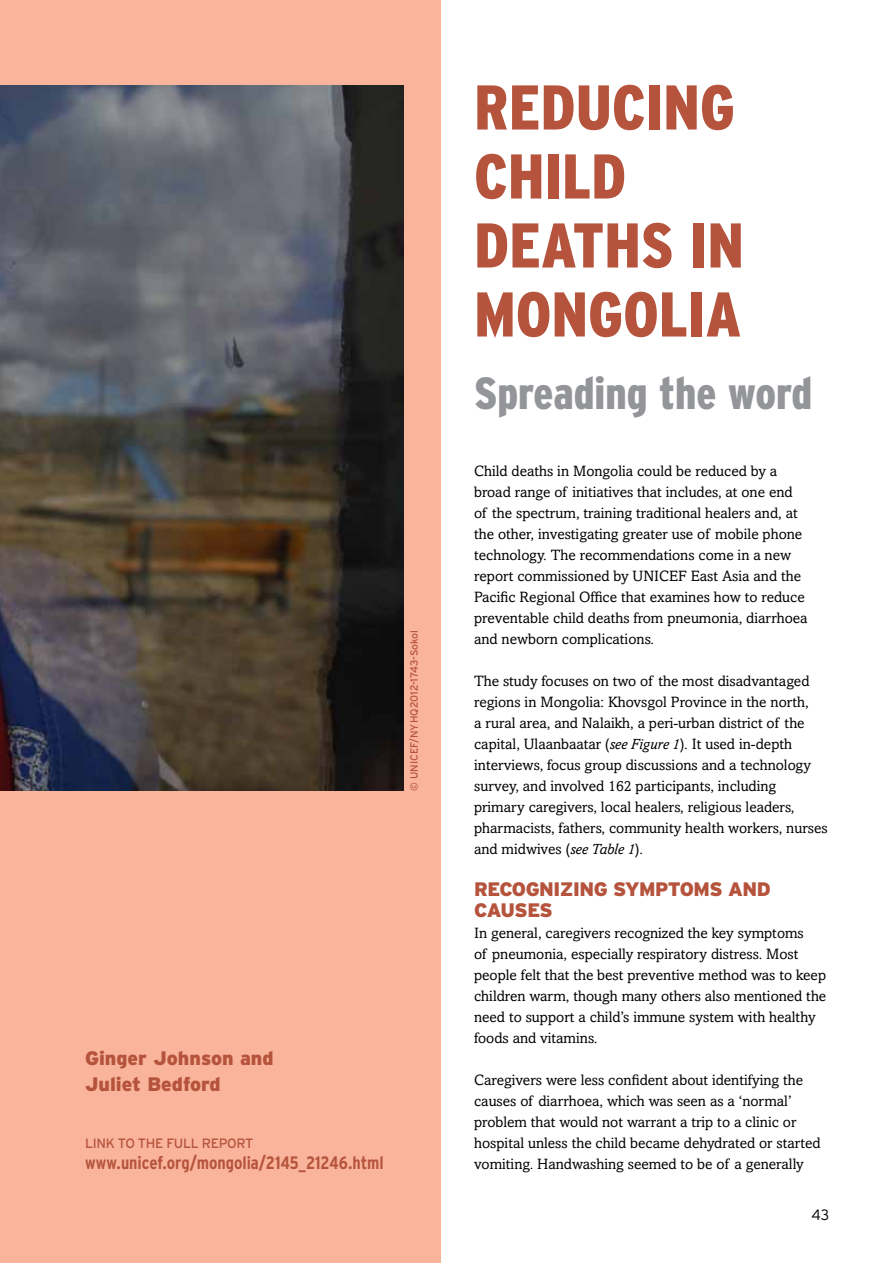
<style>
.page{position:relative;width:893px;height:1263px;background:#fff}
.page>*{position:absolute;margin:0;border:0;box-sizing:border-box;transform-origin:0 0}
.t1{font:900 condensed 63px/69px "Interstate";color:#b5533c}
.t2{font:900 condensed 45px "Interstate";color:#939598}
.t3{font:900 19.5px/25.5px "Interstate";letter-spacing:-.015em;color:#b5533c}
.t4{font:700 condensed 18px "Interstate";letter-spacing:-.005em;color:#b5533c}
.t5{font:15px/21px "Amasis";color:#000}
.t6{font:300 15px "Interstate";color:#000}
.t7{font:13.5px "Interstate";letter-spacing:-.025em;color:#b5533c}
.t8{font:10.5px "Interstate";color:#b5533c}
.s1{font-style:italic}
</style>
<div class="page">
<div style="left:0;top:0;width:440px;height:1263px;background:#f9b49b"></div>
<img style="left:0;top:85px;width:404px;height:706px">
<p class="t8" style="left:408px;top:791px;width:162px;rotate:-90deg">© UNI CEF/NYH Q2012-1743-SOKOL</p>
<h3 class="t3" style="left:85px;top:1045px;width:190px">GINGER JOHNSON AND<br>JULIET BEDFORD</h3>
<p class="t7" style="left:85px;top:1136px;width:170px">LINK TO THE FULL REPORT</p>
<p class="t4" style="left:85px;top:1153px;width:300px">www.unicef.org/mongolia/2145_21246.html</p>
<h1 class="t1" style="left:474px;top:73px;width:67px">REDUCIN</h1>
<h1 class="t1" style="left:700px;top:73px;width:37px">G</h1>
<h1 class="t1" style="left:474px;top:142px;width:148px">CHILD<br>DEATHS</h1>
<h1 class="t1" style="left:474px;top:211px;width:241px;text-align:right">IN<br>MONGOLIA</h1>
<h2 class="t2" style="left:474px;top:368px;width:340px">SPREADING THE WORD</h2>
<p class="t5" style="left:474px;top:460px;width:335px">Child deaths in Mongolia could be reduced by a broad range of initiatives that includes, at one end of the spectrum, training traditional healers and, at the other, investigating greater use of mobile phone technology. The recommendations come in a new report commissioned by UNICEF East Asia and the Pacific Regional Office that examines how to reduce preventable child deaths from pneumonia, diarrhoea and newborn complications.</p>
<p class="t5" style="left:474px;top:670px;width:355px">The study focuses on two of the most disadvantaged regions in Mongolia: Khovsgol Province in the north,<br>a rural area, and Nalaikh, a peri-urban district of the capital, Ulaanbaatar (<span class="s1">see Figure 1</span>). It used in-depth interviews, focus group discussions and a technology survey, and involved 162 participants, including primary caregivers, local healers, religious leaders, pharmacists, fathers, community health workers, nurses and midwives (<span class="s1">see Table 1</span>).</p>
<h3 class="t3" style="left:474px;top:878px;width:295px;line-height:21px">RECOGNIZING SYMPTOMS AND<br>CAUSES</h3>
<p class="t5" style="left:474px;top:922px;width:354px">In general, caregivers recognized the key symptoms<br>of pneumonia, especially respiratory distress. Most people felt that the best preventive method was to keep children warm, though many others also mentioned the need to support a child’s immune system with healthy foods and vitamins.</p>
<p class="t5" style="left:474px;top:1069px;width:348px">Caregivers were less confident about identifying the causes of diarrhoea, which was seen as a ‘normal’ problem that would not warrant a trip to a clinic or hospital unless the child became dehydrated or started vomiting. Handwashing seemed to be of a generally</p>
<p class="t6" style="left:811px;top:1206px;width:19px">43</p>
</div>
